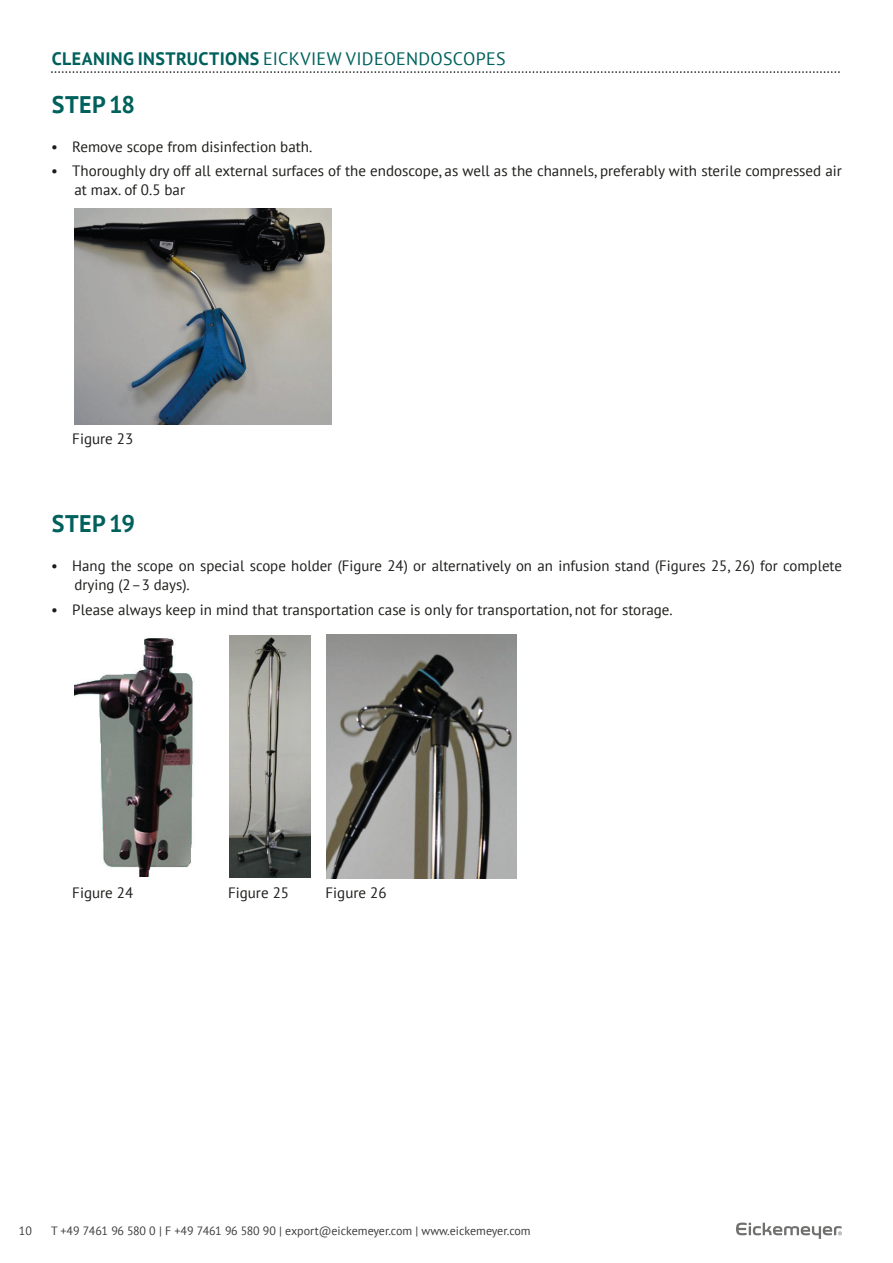
<style>
.page{position:relative;width:893px;height:1263px;background:#fff}
.page>*{position:absolute;margin:0;border:0;box-sizing:border-box;transform-origin:0 0}
.t1{font:700 24px "PT Sans";letter-spacing:.02em;color:#00615c}
.t2{font:18px "PT Sans";letter-spacing:.015em;color:#00615c}
.t3{font:15px/19.5px "PT Sans";color:#1d1d1b}
.t4{font:12px "PT Sans";color:#3d3d3c}
.s1{font-weight:700}
</style>
<div class="page">
<svg style="left:736px;top:1222px;width:106px;height:17px"></svg>
<svg style="left:51px;top:71px;width:789px;height:2px"></svg>
<img style="left:74px;top:209px;width:257px;height:216px">
<img style="left:74px;top:638px;width:119px;height:238px">
<img style="left:230px;top:635px;width:80px;height:243px">
<img style="left:326px;top:634px;width:190px;height:244px">
<p class="t2" style="left:52px;top:47px;width:455px"><span class="s1">CLEANING INSTRUCTIONS</span> EICKVIEW VIDEOENDOSCOPES</p>
<h1 class="t1" style="left:52px;top:88px;width:85px">STEP 18</h1>
<p class="t3" style="left:51px;top:136px;width:263px">• Remove scope from disinfection bath.</p>
<p class="t3" style="left:74px;top:161px;width:769px;text-indent:-23px">• Thoroughly dry off all external surfaces of the endoscope, as well as the channels, preferably with sterile compressed air at max. of 0.5 bar</p>
<p class="t3" style="left:72px;top:429px;width:62px">Figure 23</p>
<h1 class="t1" style="left:52px;top:507px;width:85px">STEP 19</h1>
<p class="t3" style="left:74px;top:555px;width:769px;text-indent:-23px">• Hang the scope on special scope holder (Figure 24) or alternatively on an infusion stand (Figures 25, 26) for complete drying (2 – 3 days).</p>
<p class="t3" style="left:51px;top:599px;width:623px">• Please always keep in mind that transportation case is only for transportation, not for storage.</p>
<p class="t3" style="left:72px;top:882px;width:62px">Figure 24</p>
<p class="t3" style="left:228px;top:882px;width:62px">Figure 25</p>
<p class="t3" style="left:326px;top:882px;width:62px">Figure 26</p>
<p class="t4" style="left:19px;top:1223px;width:15px">10</p>
<p class="t4" style="left:51px;top:1223px;width:481px">T +49 7461 96 580 0 | F +49 7461 96 580 90 | export@eickemeyer.com | www.eickemeyer.com</p>
</div>
